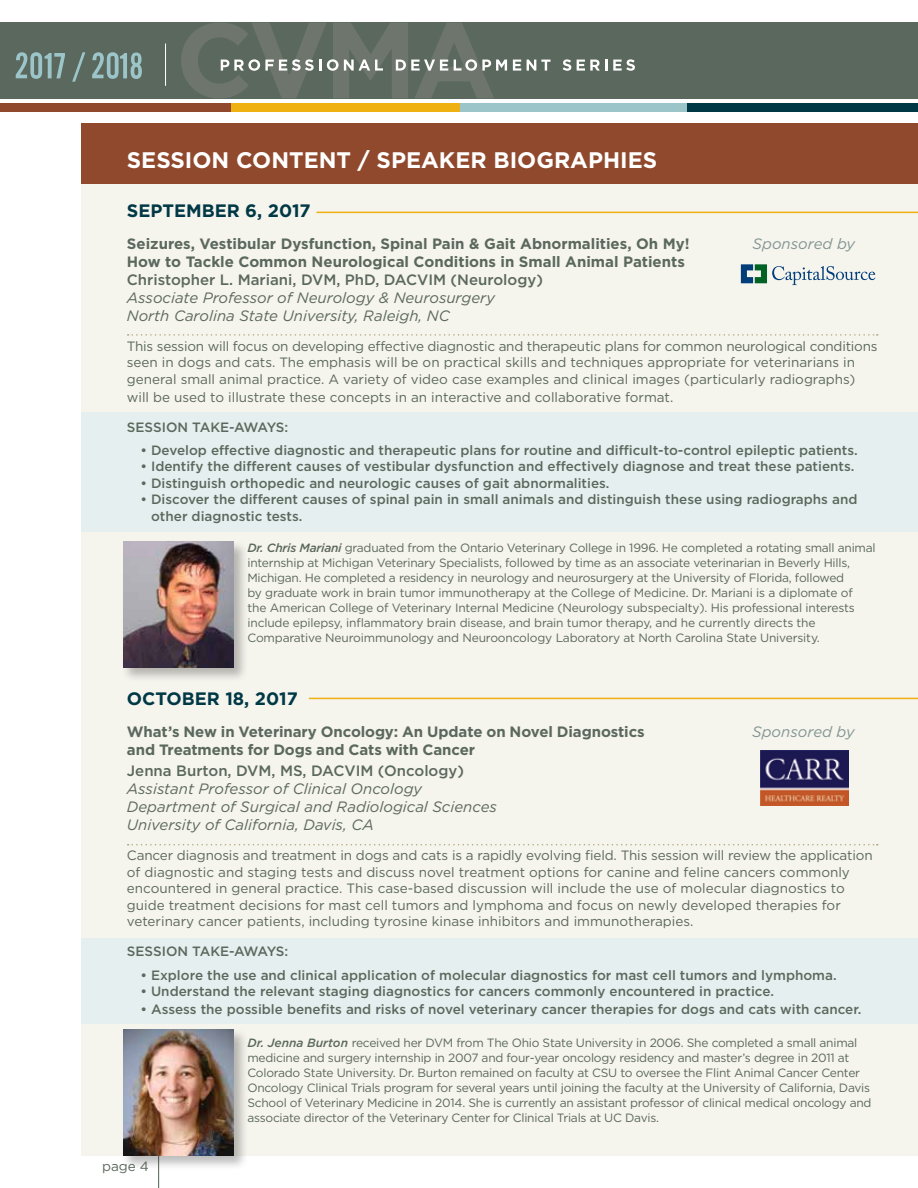
<style>
.page{position:relative;width:918px;height:1188px;background:#fff}
.page>*{position:absolute;margin:0;border:0;box-sizing:border-box;transform-origin:0 0}
.t1{font:700 22.5px "Gotham HTF";color:#fff}
.t2{font:700 18px "Gotham HTF";color:#003846}
.t3{font:700 15px "Gotham HTF";color:#5b685d}
.t4{font:italic 15px/18px "Gotham HTF";color:#5b685d}
.t5{font:500 15px "Gotham HTF";color:#5b685d}
.t6{font:italic 15px "Gotham HTF";color:#839594}
.t7{font:13.5px/16.5px "Gotham HTF";color:#5b685d}
.t8{font:500 13.5px/16.5px "Gotham HTF";color:#5b685d}
.t9{font:13.5px "Gotham";color:#5b685d}
.t10{font:12px/15px "Gotham HTF";letter-spacing:-.02em;color:#5b685d}
.s1{font-weight:500;font-style:italic}
</style>
<div class="page">
<div style="left:0;top:22px;width:918px;height:77px;background:#5b685d"></div>
<div style="left:230px;top:103px;width:231px;height:9px;background:#eeb111"></div>
<div style="left:0;top:103px;width:230px;height:9px;background:#90492d"></div>
<div style="left:461px;top:103px;width:230px;height:9px;background:#9cc5ca"></div>
<div style="left:688px;top:103px;width:230px;height:9px;background:#003846"></div>
<hr style="left:165px;top:44px;width:1px;height:42px;background:#fff">
<svg style="left:181px;top:23px;width:326px;height:75px"></svg>
<svg style="left:513px;top:60px;width:8px;height:11px"></svg>
<svg style="left:527px;top:60px;width:24px;height:11px"></svg>
<svg style="left:563px;top:59px;width:8px;height:12px"></svg>
<svg style="left:577px;top:60px;width:30px;height:11px"></svg>
<svg style="left:613px;top:59px;width:22px;height:12px"></svg>
<svg style="left:72px;top:52px;width:13px;height:30px"></svg>
<svg style="left:16px;top:52px;width:49px;height:27px"></svg>
<svg style="left:92px;top:52px;width:50px;height:27px"></svg>
<hr style="left:158px;top:1143px;width:1px;height:45px;background:#5b685d">
<div style="left:81px;top:129px;width:837px;height:1027px;background:#f5f4ed"></div>
<hr style="left:316px;top:212px;width:602px;height:1px;background:#eeb111">
<hr style="left:309px;top:698px;width:609px;height:1px;background:#eeb111">
<div style="left:81px;top:123px;width:837px;height:61px;background:#90492d"></div>
<div style="left:81px;top:412px;width:837px;height:120px;background:#e5efef"></div>
<div style="left:81px;top:939px;width:837px;height:85px;background:#e5efef"></div>
<svg style="left:128px;top:334px;width:750px;height:2px"></svg>
<svg style="left:128px;top:844px;width:750px;height:1px"></svg>
<div style="left:122px;top:540px;width:127px;height:143px;background:#231f20;opacity:.3"></div>
<img style="left:123px;top:542px;width:111px;height:126px">
<div style="left:122px;top:1028px;width:127px;height:142px;background:#231f20;opacity:.3"></div>
<img style="left:123px;top:1029px;width:111px;height:126px">
<svg style="left:741px;top:264px;width:134px;height:21px"></svg>
<img style="left:760px;top:751px;width:89px;height:55px">
<h1 class="t1" style="left:127px;top:147px;width:532px">SESSION CONTENT / SPEAKER BIOGRAPHIES</h1>
<h2 class="t2" style="left:127px;top:200px;width:185px">SEPTEMBER 6, 2017</h2>
<p class="t3" style="left:127px;top:235px;width:564px">Seizures, Vestibular Dysfunction, Spinal Pain &amp; Gait Abnormalities, Oh My!</p>
<p class="t6" style="left:753px;top:235px;width:104px">Sponsored by</p>
<p class="t3" style="left:127px;top:253px;width:559px">How to Tackle Common Neurological Conditions in Small Animal Patients</p>
<p class="t5" style="left:127px;top:271px;width:418px">Christopher L. Mariani, DVM, PhD, DACVIM (Neurology)</p>
<p class="t4" style="left:127px;top:288px;width:370px">Associate Professor of Neurology &amp; Neurosurgery<br>North Carolina State University, Raleigh, NC</p>
<p class="t7" style="left:127px;top:337px;width:752px">This session will focus on developing effective diagnostic and therapeutic plans for common neurological conditions seen in dogs and cats. The emphasis will be on practical skills and techniques appropriate for veterinarians in general small animal practice. A variety of video case examples and clinical images (particularly radiographs)</p>
<p class="t7" style="left:127px;top:388px;width:548px">will be used to illustrate these concepts in an interactive and collaborative format.</p>
<p class="t8" style="left:127px;top:418px;width:163px">SESSION TAKE-AWAYS:</p>
<p class="t8" style="left:140px;top:442px;width:719px">• Develop effective diagnostic and therapeutic plans for routine and difficult-to-control epileptic patients.</p>
<p class="t8" style="left:140px;top:458px;width:716px">• Identify the different causes of vestibular dysfunction and effectively diagnose and treat these patients.</p>
<p class="t8" style="left:140px;top:475px;width:471px">• Distinguish orthopedic and neurologic causes of gait abnormalities.</p>
<p class="t8" style="left:151px;top:491px;width:708px;text-indent:-11px">• Discover the different causes of spinal pain in small animals and distinguish these using radiographs and other diagnostic tests.</p>
<p class="t10" style="left:247px;top:540px;width:630px"><span class="s1">Dr. Chris Mariani</span> graduated from the Ontario Veterinary College in 1996. He completed a rotating small animal internship at Michigan Veterinary Specialists, followed by time as an associate veterinarian in Beverly Hills, Michigan. He completed a residency in neurology and neurosurgery at the University of Florida, followed<br>by graduate work in brain tumor immunotherapy at the College of Medicine. Dr. Mariani is a diplomate of<br>the American College of Veterinary Internal Medicine (Neurology subspecialty). His professional interests include epilepsy, inflammatory brain disease, and brain tumor therapy, and he currently directs the Comparative Neuroimmunology and Neurooncology Laboratory at North Carolina State University.</p>
<h2 class="t2" style="left:127px;top:689px;width:172px">OCTOBER 18, 2017</h2>
<p class="t3" style="left:127px;top:723px;width:519px">What’s New in Veterinary Oncology: An Update on Novel Diagnostics</p>
<p class="t6" style="left:752px;top:723px;width:104px">Sponsored by</p>
<p class="t3" style="left:127px;top:741px;width:350px">and Treatments for Dogs and Cats with Cancer</p>
<p class="t5" style="left:127px;top:763px;width:339px">Jenna Burton, DVM, MS, DACVIM (Oncology)</p>
<p class="t4" style="left:127px;top:780px;width:372px">Assistant Professor of Clinical Oncology<br>Department of Surgical and Radiological Sciences<br>University of California, Davis, CA</p>
<p class="t7" style="left:127px;top:847px;width:747px">Cancer diagnosis and treatment in dogs and cats is a rapidly evolving field. This session will review the application of diagnostic and staging tests and discuss novel treatment options for canine and feline cancers commonly encountered in general practice. This case-based discussion will include the use of molecular diagnostics to guide treatment decisions for mast cell tumors and lymphoma and focus on newly developed therapies for veterinary cancer patients, including tyrosine kinase inhibitors and immunotherapies.</p>
<p class="t8" style="left:127px;top:943px;width:163px">SESSION TAKE-AWAYS:</p>
<p class="t8" style="left:140px;top:966px;width:698px">• Explore the use and clinical application of molecular diagnostics for mast cell tumors and lymphoma.</p>
<p class="t8" style="left:140px;top:983px;width:635px">• Understand the relevant staging diagnostics for cancers commonly encountered in practice.</p>
<p class="t8" style="left:140px;top:1001px;width:722px">• Assess the possible benefits and risks of novel veterinary cancer therapies for dogs and cats with cancer.</p>
<p class="t10" style="left:247px;top:1035px;width:626px"><span class="s1">Dr. Jenna Burton</span> received her DVM from The Ohio State University in 2006. She completed a small animal medicine and surgery internship in 2007 and four-year oncology residency and master’s degree in 2011 at Colorado State University. Dr. Burton remained on faculty at CSU to oversee the Flint Animal Cancer Center Oncology Clinical Trials program for several years until joining the faculty at the University of California, Davis School of Veterinary Medicine in 2014. She is currently an assistant professor of clinical medical oncology and associate director of the Veterinary Center for Clinical Trials at UC Davis.</p>
<p class="t9" style="left:102px;top:1159px;width:48px">page 4</p>
</div>
